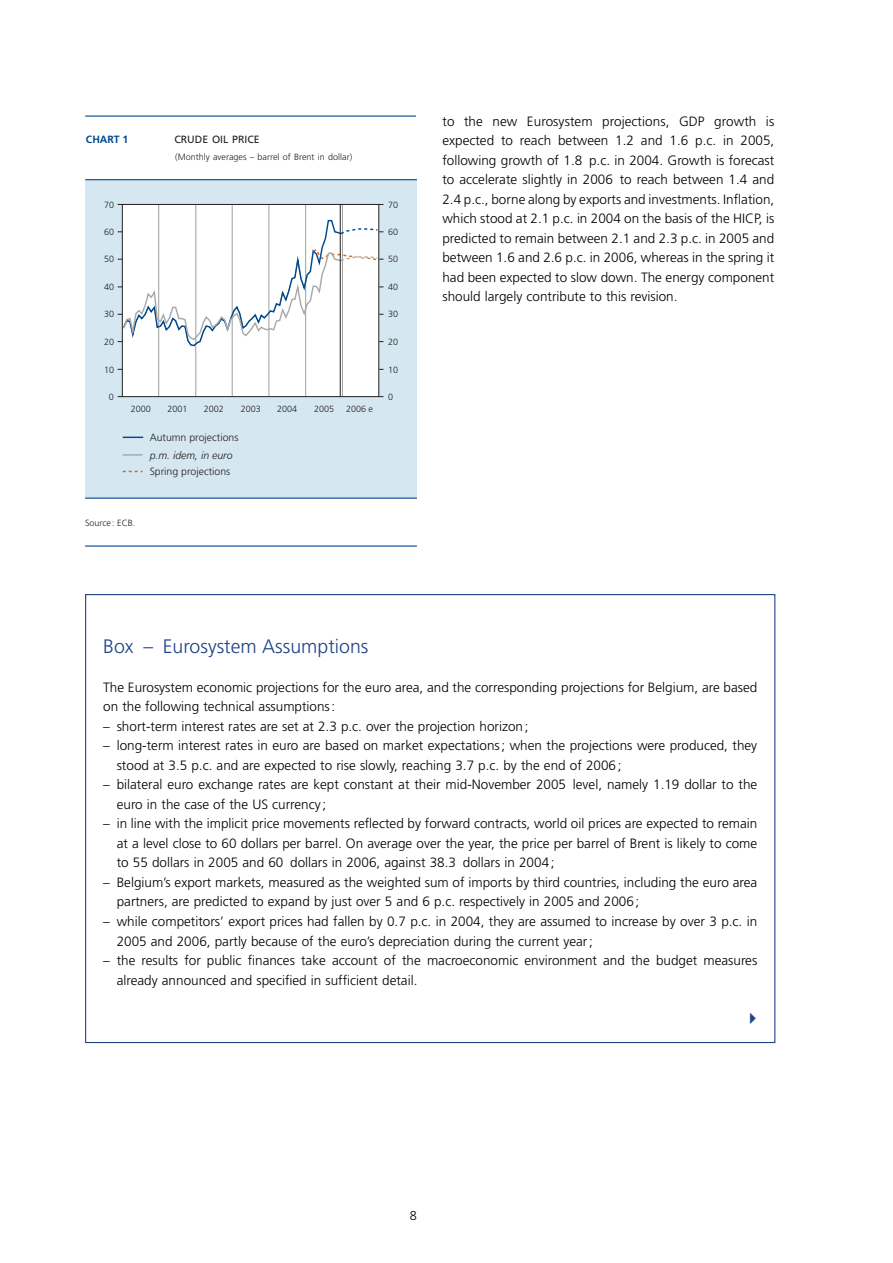
<style>
.page{position:relative;width:893px;height:1263px;background:#fff}
.page>*{position:absolute;margin:0;border:0;box-sizing:border-box;transform-origin:0 0}
.t1{font:300 19.5px "Frutiger LT";color:#1e4387}
.t2{font:300 13.5px/19.5px "Frutiger LT";color:#000}
.t3{font:300 12.75px "Frutiger LT";color:#000}
.t4{font:300 10.5px "Frutiger LT";color:#231f20}
.t5{font:italic 300 10.5px "Frutiger LT";color:#231f20}
.t6{font:10.5px "Frutiger LT";color:#231f20}
.t7{font:700 10.5px "Frutiger LT";color:#00498f}
.t8{font:300 9px "Frutiger LT";color:#231f20}
</style>
<div class="page">
<div style="left:85px;top:180px;width:332px;height:318px;background:#d5e7f0"></div>
<div style="left:122px;top:204px;width:257px;height:193px;background:#fff"></div>
<hr style="left:342px;top:204px;width:1px;height:193px;background:#9d9fa1">
<hr style="left:305px;top:204px;width:1px;height:193px;background:#9d9fa1">
<hr style="left:268px;top:204px;width:1px;height:193px;background:#9d9fa1">
<hr style="left:232px;top:204px;width:1px;height:193px;background:#9d9fa1">
<hr style="left:195px;top:204px;width:1px;height:193px;background:#9d9fa1">
<hr style="left:158px;top:204px;width:1px;height:193px;background:#9d9fa1">
<svg style="left:118px;top:219px;width:265px;height:128px"></svg>
<hr style="left:340px;top:204px;width:1px;height:193px;background:#231f20">
<svg style="left:123px;top:437px;width:20px;height:1px"></svg>
<svg style="left:123px;top:471px;width:19px;height:1px"></svg>
<svg style="left:123px;top:454px;width:19px;height:2px"></svg>
<div style="left:122px;top:204px;width:257px;height:193px;border:1px solid #231f20"></div>
<hr style="left:85px;top:179px;width:332px;height:1px;background:#00498f">
<hr style="left:85px;top:116px;width:331px;height:1px;background:#00498f">
<hr style="left:85px;top:498px;width:332px;height:1px;background:#00498f">
<hr style="left:85px;top:546px;width:332px;height:1px;background:#00498f">
<p class="t7" style="left:86px;top:135px;width:44px">CHART 1</p>
<p class="t6" style="left:174px;top:136px;width:87px">CRUDE OIL PRICE</p>
<p class="t8" style="left:175px;top:152px;width:178px">(Monthly averages – barrel of Brent in dollar)</p>
<p class="t8" style="left:104px;top:200px;width:12px">70</p>
<p class="t8" style="left:388px;top:200px;width:12px">70</p>
<p class="t8" style="left:104px;top:228px;width:12px">60</p>
<p class="t8" style="left:388px;top:228px;width:12px">60</p>
<p class="t8" style="left:104px;top:255px;width:12px">50</p>
<p class="t8" style="left:388px;top:255px;width:12px">50</p>
<p class="t8" style="left:104px;top:283px;width:12px">40</p>
<p class="t8" style="left:388px;top:283px;width:12px">40</p>
<p class="t8" style="left:104px;top:310px;width:12px">30</p>
<p class="t8" style="left:388px;top:310px;width:12px">30</p>
<p class="t8" style="left:104px;top:337px;width:12px">20</p>
<p class="t8" style="left:388px;top:337px;width:12px">20</p>
<p class="t8" style="left:104px;top:365px;width:12px">10</p>
<p class="t8" style="left:388px;top:365px;width:12px">10</p>
<p class="t8" style="left:109px;top:392px;width:7px">0</p>
<p class="t8" style="left:388px;top:392px;width:7px">0</p>
<p class="t8" style="left:131px;top:405px;width:22px">2000</p>
<p class="t8" style="left:167px;top:405px;width:22px">2001</p>
<p class="t8" style="left:204px;top:405px;width:22px">2002</p>
<p class="t8" style="left:241px;top:405px;width:22px">2003</p>
<p class="t8" style="left:277px;top:405px;width:22px">2004</p>
<p class="t8" style="left:314px;top:405px;width:22px">2005</p>
<p class="t8" style="left:346px;top:405px;width:29px">2006 e</p>
<p class="t4" style="left:150px;top:433px;width:90px">Autumn projections</p>
<p class="t5" style="left:150px;top:449px;width:84px">p.m. idem, in euro</p>
<p class="t4" style="left:150px;top:466px;width:82px">Spring projections</p>
<p class="t8" style="left:85px;top:519px;width:52px">Source : ECB.</p>
<p class="t2" style="left:442px;top:112px;width:333px;text-align:justify">to the new Eurosystem projections, GDP growth is expected to reach between 1.2 and 1.6 p.c. in 2005, following growth of 1.8 p.c. in 2004. Growth is forecast to accelerate slightly in 2006 to reach between 1.4 and 2.4 p.c., borne along by exports and investments. Inflation, which stood at 2.1 p.c. in 2004 on the basis of the HICP, is predicted to remain between 2.1 and 2.3 p.c. in 2005 and between 1.6 and 2.6 p.c. in 2006, whereas in the spring it had been expected to slow down. The energy component should largely contribute to this revision.</p>
<h1 class="t1" style="left:103px;top:637px;width:267px">Box – Eurosystem Assumptions</h1>
<p class="t2" style="left:103px;top:678px;width:655px">The Eurosystem economic projections for the euro area, and the corresponding projections for Belgium, are based on the following technical assumptions :</p>
<p class="t2" style="left:103px;top:717px;width:427px">– short-term interest rates are set at 2.3 p.c. over the projection horizon ;</p>
<p class="t2" style="left:117px;top:737px;width:642px;text-indent:-14px">– long-term interest rates in euro are based on market expectations ; when the projections were produced, they stood at 3.5 p.c. and are expected to rise slowly, reaching 3.7 p.c. by the end of 2006 ;</p>
<p class="t2" style="left:117px;top:776px;width:642px;text-indent:-14px">– bilateral euro exchange rates are kept constant at their mid-November 2005 level, namely 1.19 dollar to the euro in the case of the US currency ;</p>
<p class="t2" style="left:117px;top:815px;width:642px;text-align:justify;text-indent:-14px">– in line with the implicit price movements reflected by forward contracts, world oil prices are expected to remain at a level close to 60 dollars per barrel. On average over the year, the price per barrel of Brent is likely to come to 55 dollars in 2005 and 60 dollars in 2006, against 38.3 dollars in 2004 ;</p>
<p class="t2" style="left:117px;top:873px;width:642px;text-indent:-14px">– Belgium’s export markets, measured as the weighted sum of imports by third countries, including the euro area partners, are predicted to expand by just over 5 and 6 p.c. respectively in 2005 and 2006 ;</p>
<p class="t2" style="left:117px;top:912px;width:642px;text-indent:-14px">– while competitors’ export prices had fallen by 0.7 p.c. in 2004, they are assumed to increase by over 3 p.c. in<br>2005 and 2006, partly because of the euro’s depreciation during the current year ;</p>
<p class="t2" style="left:117px;top:951px;width:642px;text-indent:-14px">– the results for public finances take account of the macroeconomic environment and the budget measures already announced and specified in sufficient detail.</p>
<p class="t3" style="left:410px;top:1210px;width:9px">8</p>
</div>
